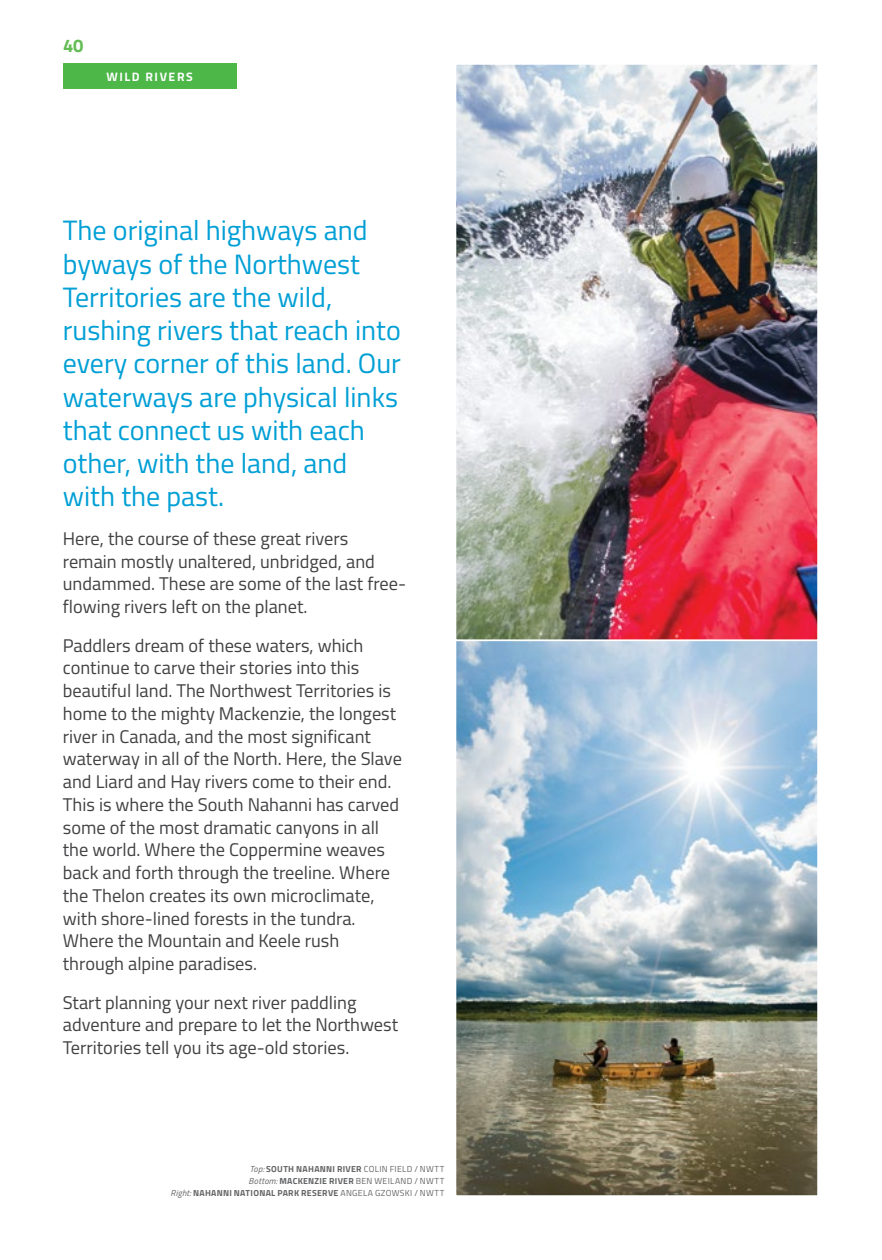
<style>
.page{position:relative;width:882px;height:1260px;background:#fff}
.page>*{position:absolute;margin:0;border:0;box-sizing:border-box;transform-origin:0 0}
.t1{font:28px/33.2px "Titillium";color:#009fd5}
.t2{font:18.38px/22.8px "Titillium";color:#414042}
.t3{font:700 18.38px "Titillium";color:#64bc55}
.t4{font:700 12.25px "Titillium";letter-spacing:.13em;color:#fff}
.t5{font:700 8.75px/12.2px "Titillium";letter-spacing:.035em;color:#636466;text-align:right}
.s1{font-weight:400;font-style:italic}
.s2{font-weight:400}
</style>
<div class="page">
<div style="left:63px;top:63px;width:173px;height:26px;background:#4db748"></div>
<img style="left:458px;top:641px;width:358px;height:553px">
<div style="left:455px;top:635px;width:364px;height:562px;border:2px solid #fff"></div>
<img style="left:458px;top:66px;width:358px;height:572px">
<div style="left:455px;top:63px;width:364px;height:578px;border:2px solid #fff"></div>
<p class="t3" style="left:63px;top:31px;width:22px">40</p>
<p class="t4" style="left:106px;top:67px;width:88px">WILD RIVERS</p>
<h1 class="t1" style="left:63px;top:213px;width:340px">The original highways and byways of the Northwest<br>Territories are the wild, rushing rivers that reach into every corner of this land. Our waterways are physical links that connect us with each other, with the land, and with the past.</h1>
<p class="t2" style="left:63px;top:526px;width:345px">Here, the course of these great rivers remain mostly unaltered, unbridged, and undammed. These are some of the last free&shy;flowing rivers left on the planet.</p>
<p class="t2" style="left:63px;top:633px;width:341px">Paddlers dream of these waters, which continue to carve their stories into this beautiful land. The Northwest Territories is home to the mighty Mackenzie, the longest river in Canada, and the most significant waterway in all of the North. Here, the Slave and Liard and Hay rivers come to their end.<br>This is where the South Nahanni has carved some of the most dramatic canyons in all the world. Where the Coppermine weaves back and forth through the treeline. Where the Thelon creates its own microclimate, with shore-lined forests in the tundra.<br>Where the Mountain and Keele rush through alpine paradises.</p>
<p class="t2" style="left:63px;top:990px;width:337px">Start planning your next river paddling adventure and prepare to let the Northwest<br>Territories tell you its age-old stories.</p>
<p class="t5" style="left:171px;top:1162px;width:275px"><span class="s1">Top:</span> SOUTH NAHANNI RIVER <span class="s2">COLIN FIELD / NWTT<br></span><span class="s1">Bottom:</span> MACKENZIE RIVER <span class="s2">BEN WEILAND / NWTT<br></span><span class="s1">Right:</span> NAHANNI NATIONAL PARK RESERVE <span class="s2">ANGELA GZOWSKI / NWTT</span></p>
</div>
